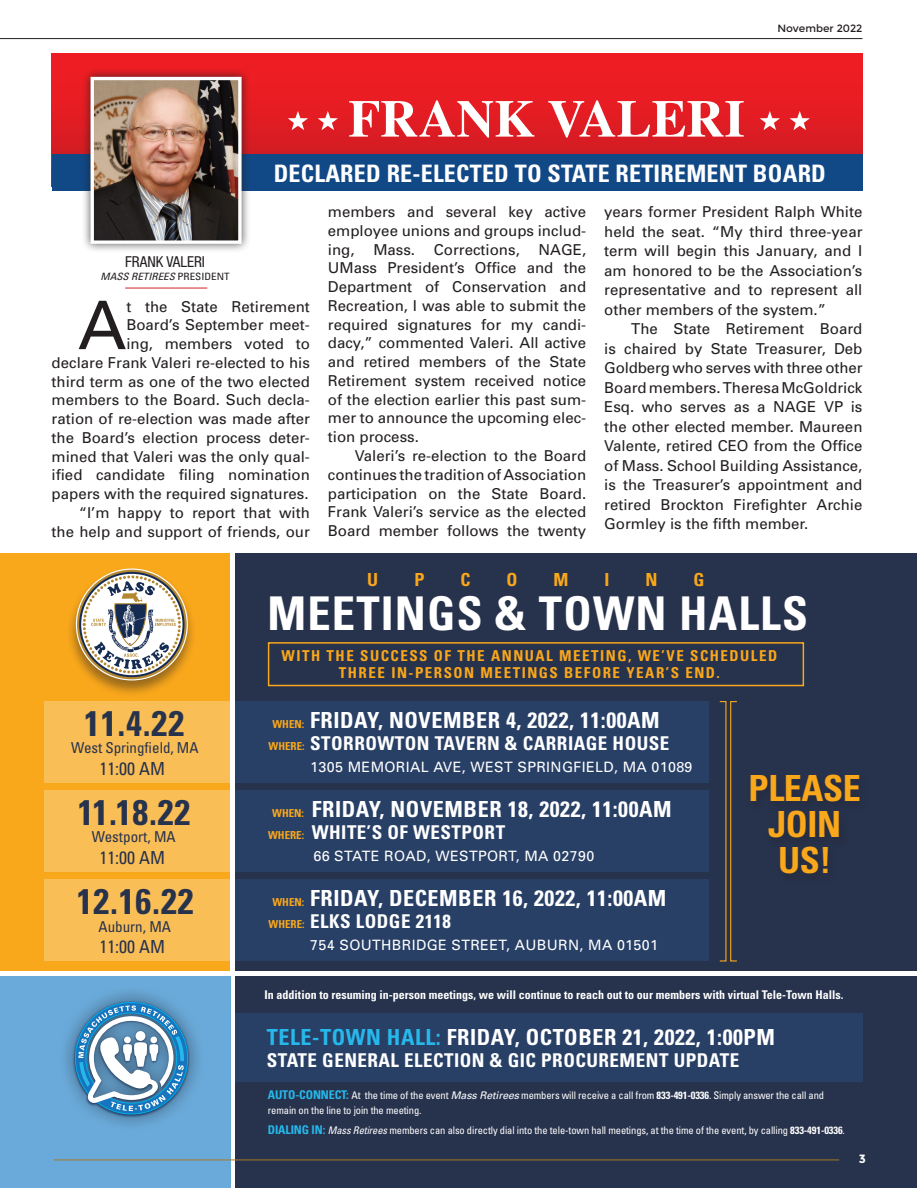
<style>
.page{position:relative;width:917px;height:1188px;background:#fff}
.page>*{position:absolute;margin:0;border:0;box-sizing:border-box;transform-origin:0 0}
.t1{font:66.9px "Univers";color:#231f20}
.t2{font:700 52.5px "Times";color:#fff}
.t3{font:700 condensed 46.5px "Univers";letter-spacing:.025em;color:#fff}
.t4{font:700 condensed 36px/36px "Univers";letter-spacing:-.01em;color:#f9a71b;text-align:center}
.t5{font:700 condensed 35.55px "Univers";letter-spacing:.025em;color:#27324c}
.t6{font:700 condensed 24px "Univers";letter-spacing:.01em;color:#fff}
.t7{font:700 condensed 22.2px "Univers";letter-spacing:.025em;color:#fff}
.t8{font:700 condensed 19.05px "Univers";letter-spacing:.025em;color:#fff}
.t9{font:condensed 18px "Univers";color:#27324c}
.t10{font:700 condensed 18px "Univers";color:#f9a71b}
.t11{font:condensed 15.15px "Helvetica Neue";color:#231f20}
.t12{font:15px/18.8px "Univers";color:#231f20;text-align:justify}
.t13{font:700 condensed 15px/16.5px "Univers";letter-spacing:.1em;color:#f9a71b;text-align:center}
.t14{font:condensed 15px "Univers";color:#27324c}
.t15{font:14.25px "Univers";letter-spacing:.025em;color:#fff}
.t16{font:700 condensed 12px "Univers";color:#fff}
.t17{font:700 12px "Montserrat";color:#fff}
.t18{font:700 condensed 10.95px/22px "Univers";color:#f9a71b;text-align:center}
.t19{font:condensed 10.5px/15px "Univers";letter-spacing:-.01em;color:#fff}
.t20{font:10.5px "Montserrat";color:#231f20}
.t21{font:italic condensed 10.05px "Univers";color:#231f20;scale:1.1 1}
.s1{font-style:normal}
.s2{color:#26b8eb}
.s3{font-weight:700;font-size:12px;color:#26b8eb}
.s4{font-style:italic;font-stretch:normal}
.s5{font-weight:700}
.s6{font-style:italic}
</style>
<div class="page">
<div style="left:235px;top:553px;width:681px;height:416px;background:#27324c"></div>
<div style="left:235px;top:975px;width:681px;height:212px;background:#27324c"></div>
<div style="left:235px;top:1013px;width:627px;height:68px;background:#283f66"></div>
<div style="left:0;top:553px;width:230px;height:416px;background:#f9a71b"></div>
<svg style="left:52px;top:54px;width:810px;height:100px;background:#e41c23"></svg>
<div style="left:52px;top:154px;width:810px;height:37px;background:#114886"></div>
<div style="left:268px;top:642px;width:535px;height:44px;border:2px solid #f9a71b"></div>
<div style="left:67px;top:567px;width:130px;height:130px;background:#231f20;opacity:.45"></div>
<svg style="left:76px;top:568px;width:112px;height:112px"></svg>
<svg style="left:77px;top:569px;width:109px;height:110px"></svg>
<svg style="left:79px;top:571px;width:105px;height:106px"></svg>
<svg style="left:83px;top:575px;width:98px;height:98px;background:#c1bbaf"></svg>
<div style="left:44px;top:700px;width:188px;height:82px;background:#fabe57"></div>
<div style="left:235px;top:700px;width:473px;height:82px;background:#283f66"></div>
<div style="left:729px;top:700px;width:8px;height:261px;border:1px solid #f9a71b"></div>
<div style="left:81px;top:68px;width:169px;height:185px;background:#231f20;opacity:.75"></div>
<img style="left:94px;top:81px;width:143px;height:159px">
<div style="left:90px;top:77px;width:151px;height:167px;border:3px solid #fff"></div>
<hr style="left:125px;top:287px;width:82px;height:1px;background:#d1232a">
<svg style="left:759px;top:111px;width:20px;height:19px"></svg>
<svg style="left:789px;top:111px;width:20px;height:19px"></svg>
<svg style="left:287px;top:111px;width:21px;height:19px"></svg>
<svg style="left:317px;top:111px;width:21px;height:19px"></svg>
<div style="left:44px;top:789px;width:188px;height:82px;background:#fabe57"></div>
<div style="left:235px;top:789px;width:473px;height:82px;background:#283f66"></div>
<div style="left:44px;top:879px;width:188px;height:81px;background:#fabe57"></div>
<div style="left:235px;top:879px;width:473px;height:81px;background:#283f66"></div>
<div style="left:0;top:975px;width:231px;height:212px;background:#6aaada"></div>
<div style="left:58px;top:984px;width:147px;height:147px;background:#324658;opacity:.86"></div>
<svg style="left:75px;top:1001px;width:113px;height:113px;background:#71a4c8"></svg>
<hr style="left:0;top:38px;width:862px;height:1px;background:#231f20">
<hr style="left:54px;top:1159px;width:784px;height:1px;background:#a67823">
<p class="t20" style="left:777px;top:23px;width:87px">November 2022</p>
<h2 class="t2" style="left:348px;top:68px;width:398px">FRANK VALERI</h2>
<h3 class="t6" style="left:273px;top:158px;width:553px">DECLARED RE-ELECTED TO STATE RETIREMENT BOARD</h3>
<p class="t11" style="left:125px;top:252px;width:81px">FRANK VALERI</p>
<p class="t21" style="left:100px;top:270px;width:119px">MASS RETIREES <span class="s1">PRESIDENT</span></p>
<p class="t12" style="left:52px;top:296px;width:260px;text-align:right">t the State Retirement<br>Board’s September meet-<br>ing, members voted to<br>declare Frank Valeri re-elected to his third term as one of the two elected members to the Board. Such decla&shy;ration of re-election was made after the Board’s election process deter&shy;mined that Valeri was the only qual&shy;ified candidate filing nomination papers with the required signatures. “I’m happy to report that with<br>the help and support of friends, our</p>
<h1 class="t1" style="left:78px;top:283px;width:50px">A</h1>
<p class="t12" style="left:328px;top:202px;width:259px">members and several key active employee unions and groups includ&shy;ing,</p>
<p class="t12" style="left:373px;top:239px;width:43px">Mass.</p>
<p class="t12" style="left:433px;top:239px;width:87px">Corrections,</p>
<p class="t12" style="left:328px;top:239px;width:260px;text-indent:210px">NAGE, UMass President’s Office and the Department of Conservation and Recreation, I was able to submit the required signatures for my candi&shy;dacy,” commented Valeri. All active and retired members of the State Retirement system received notice of the election earlier this past sum&shy;mer to announce the upcoming elec&shy;tion process.</p>
<p class="t12" style="left:328px;top:446px;width:260px;text-indent:27px">Valeri’s re-election to the Board continues the tradition of Association participation on the State Board.<br>Frank Valeri’s service as the elected Board member follows the twenty</p>
<p class="t12" style="left:604px;top:202px;width:260px;line-height:19.5px">years former President Ralph White held the seat. “My third three-year term will begin this January, and I am honored to be the Association’s representative and to represent all other members of the system.”</p>
<p class="t12" style="left:604px;top:319px;width:260px;line-height:19.5px;text-indent:27px">The State Retirement Board is chaired by State Treasurer, Deb Goldberg who serves with three other Board members. Theresa McGoldrick Esq. who serves as a NAGE VP is the other elected member. Maureen Valente, retired CEO from the Office of Mass. School Building Assistance, is the Treasurer’s appointment and retired Brockton Firefighter Archie Gormley is the fifth member.</p>
<p class="t10" style="left:367px;top:568px;width:12px">U</p>
<p class="t10" style="left:414px;top:568px;width:12px">P</p>
<p class="t10" style="left:460px;top:568px;width:12px">C</p>
<p class="t10" style="left:506px;top:568px;width:12px">O</p>
<p class="t10" style="left:553px;top:568px;width:16px">M</p>
<p class="t10" style="left:604px;top:568px;width:7px">I</p>
<p class="t10" style="left:645px;top:568px;width:14px">N</p>
<p class="t10" style="left:693px;top:568px;width:12px">G</p>
<h3 class="t3" style="left:267px;top:585px;width:541px">MEETINGS &amp; TOWN HALLS</h3>
<h3 class="t5" style="left:84px;top:701px;width:102px">11.4.22</h3>
<p class="t14" style="left:71px;top:738px;width:129px">West Springfield, MA</p>
<p class="t9" style="left:99px;top:756px;width:67px">11:00 AM</p>
<h3 class="t5" style="left:78px;top:790px;width:114px">11.18.22</h3>
<p class="t14" style="left:92px;top:827px;width:85px">Westport, MA</p>
<p class="t9" style="left:99px;top:845px;width:67px">11:00 AM</p>
<h3 class="t5" style="left:77px;top:879px;width:118px">12.16.22</h3>
<p class="t14" style="left:98px;top:916px;width:74px">Auburn, MA</p>
<p class="t9" style="left:99px;top:934px;width:67px">11:00 AM</p>
<p class="t13" style="left:281px;top:647px;width:497px">WITH THE SUCCESS OF THE ANNUAL MEETING, WE’VE SCHEDULED<br>THREE IN-PERSON MEETINGS BEFORE YEAR’S END.</p>
<h3 class="t7" style="left:310px;top:706px;width:351px">FRIDAY, NOVEMBER 4, 2022, 11:00AM</h3>
<p class="t8" style="left:310px;top:731px;width:360px">STORROWTON TAVERN &amp; CARRIAGE HOUSE</p>
<p class="t15" style="left:310px;top:757px;width:383px">1305 MEMORIAL AVE, WEST SPRINGFIELD, MA 01089</p>
<p class="t18" style="left:268px;top:712px;width:38px">WHEN:<br>WHERE:</p>
<p class="t18" style="left:268px;top:801px;width:38px">WHEN:<br>WHERE:</p>
<h3 class="t7" style="left:311px;top:795px;width:361px">FRIDAY, NOVEMBER 18, 2022, 11:00AM</h3>
<p class="t8" style="left:311px;top:820px;width:195px">WHITE’S OF WESTPORT</p>
<p class="t15" style="left:313px;top:846px;width:282px">66 STATE ROAD, WESTPORT, MA 02790</p>
<h3 class="t7" style="left:310px;top:884px;width:357px">FRIDAY, DECEMBER 16, 2022, 11:00AM</h3>
<p class="t8" style="left:310px;top:909px;width:142px">ELKS LODGE 2118</p>
<p class="t15" style="left:310px;top:936px;width:349px">754 SOUTHBRIDGE STREET, AUBURN, MA 01501</p>
<p class="t18" style="left:268px;top:890px;width:38px">WHEN:<br>WHERE:</p>
<h3 class="t4" style="left:748px;top:769px;width:114px">PLEASE<br>JOIN<br>US!</h3>
<p class="t16" style="left:264px;top:986px;width:580px">In addition to resuming in-person meetings, we will continue to reach out to our members with virtual Tele-Town Halls.</p>
<h3 class="t7" style="left:267px;top:1022px;width:509px"><span class="s2">TELE-TOWN HALL:</span> FRIDAY, OCTOBER 21, 2022, 1:00PM</h3>
<p class="t8" style="left:267px;top:1047px;width:474px">STATE GENERAL ELECTION &amp; GIC PROCUREMENT UPDATE</p>
<p class="t19" style="left:268px;top:1087px;width:557px"><span class="s3">AUTO-CONNECT:</span> At the time of the event <span class="s4">Mass Retirees</span> members will receive a call from <span class="s5">833-491-0336</span>. Simply answer the call and remain on the line to join the meeting.</p>
<p class="t19" style="left:268px;top:1122px;width:578px"><span class="s3">DIALING IN:</span> <span class="s6">Mass Retirees</span> members can also directly dial into the tele-town hall meetings, at the time of the event, by calling <span class="s5">833-491-0336</span>.</p>
<p class="t17" style="left:858px;top:1151px;width:9px">3</p>
</div>
